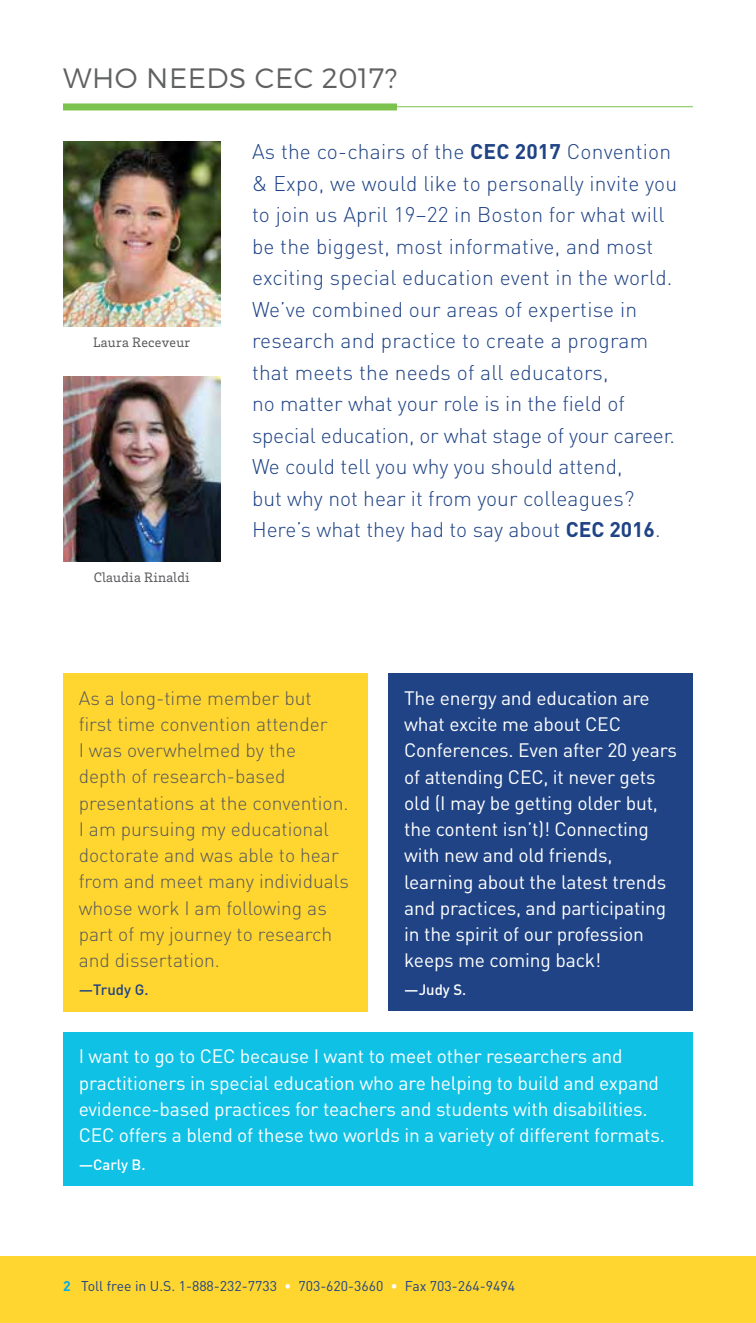
<style>
.page{position:relative;width:756px;height:1323px;background:#fff}
.page>*{position:absolute;margin:0;border:0;box-sizing:border-box;transform-origin:0 0}
.t1{font:300 28px "Montserrat";letter-spacing:.02em;color:#606161}
.t2{font:300 21px/31.5px "DIN";letter-spacing:.01em;color:#1f4385}
.t3{font:19.25px/26.2px "DIN";letter-spacing:-.01em;color:#fff}
.t4{font:300 19.25px/26.2px "DIN";color:#58595b}
.t5{font:500 14.88px "DIN";color:#fff}
.t6{font:500 14.88px "DIN";color:#1f4385}
.t7{font:14px "DIN";color:#1f4385}
.t8{font:14px "Brix Slab";letter-spacing:.02em;color:#58595b}
.s1{font-weight:700}
.s2{font-weight:700;color:#00aeef}
.s3{color:#fff}
</style>
<div class="page">
<div style="left:0;top:1256px;width:756px;height:67px;background:#ffd530"></div>
<hr style="left:63px;top:106px;width:630px;height:1px;background:#7cc24f">
<div style="left:63px;top:103px;width:334px;height:7px;background:#7cc24f"></div>
<div style="left:63px;top:673px;width:305px;height:339px;background:#ffd530"></div>
<div style="left:63px;top:1032px;width:630px;height:154px;background:#0ec1e5"></div>
<div style="left:388px;top:673px;width:305px;height:338px;background:#1f4385"></div>
<img style="left:63px;top:142px;width:157px;height:185px">
<img style="left:63px;top:376px;width:157px;height:185px">
<h1 class="t1" style="left:63px;top:61px;width:336px">WHO NEEDS CEC 2017?</h1>
<p class="t8" style="left:93px;top:333px;width:98px">Laura Receveur</p>
<p class="t8" style="left:94px;top:568px;width:97px">Claudia Rinaldi</p>
<p class="t2" style="left:252px;top:136px;width:427px">As the co-chairs of the <span class="s1">CEC 2017</span> Convention &amp; Expo, we would like to personally invite you to join us April 19–22 in Boston for what will be the biggest, most informative, and most exciting special education event in the world.<br>We’ve combined our areas of expertise in research and practice to create a program that meets the needs of all educators,<br>no matter what your role is in the field of special education, or what stage of your career.<br>We could tell you why you should attend,<br>but why not hear it from your colleagues?<br>Here’s what they had to say about <span class="s1">CEC 2016</span>.</p>
<p class="t4" style="left:79px;top:684px;width:272px">As a long-time member but first time convention attender<br>I was overwhelmed by the<br>depth of research-based presentations at the convention.<br>I am pursuing my educational doctorate and was able to hear from and meet many individuals whose work I am following as part of my journey to research and dissertation.</p>
<p class="t6" style="left:79px;top:980px;width:71px">—Trudy G.</p>
<p class="t3" style="left:404px;top:684px;width:274px">The energy and education are what excite me about CEC<br>Conferences. Even after 20 years of attending CEC, it never gets old (I may be getting older but, the content isn’t)! Connecting with new and old friends, learning about the latest trends and practices, and participating in the spirit of our profession keeps me coming back!</p>
<p class="t5" style="left:404px;top:980px;width:64px">—Judy S.</p>
<p class="t3" style="left:79px;top:1043px;width:588px">I want to go to CEC because I want to meet other researchers and practitioners in special education who are helping to build and expand evidence-based practices for teachers and students with disabilities.<br>CEC offers a blend of these two worlds in a variety of different formats.</p>
<p class="t5" style="left:79px;top:1155px;width:68px">—Carly B.</p>
<p class="t7" style="left:63px;top:1277px;width:453px"><span class="s2">2</span> Toll free in U.S. 1-888-232-7733 <span class="s3">•</span> 703-620-3660 <span class="s3">•</span> Fax 703-264-9494</p>
</div>
